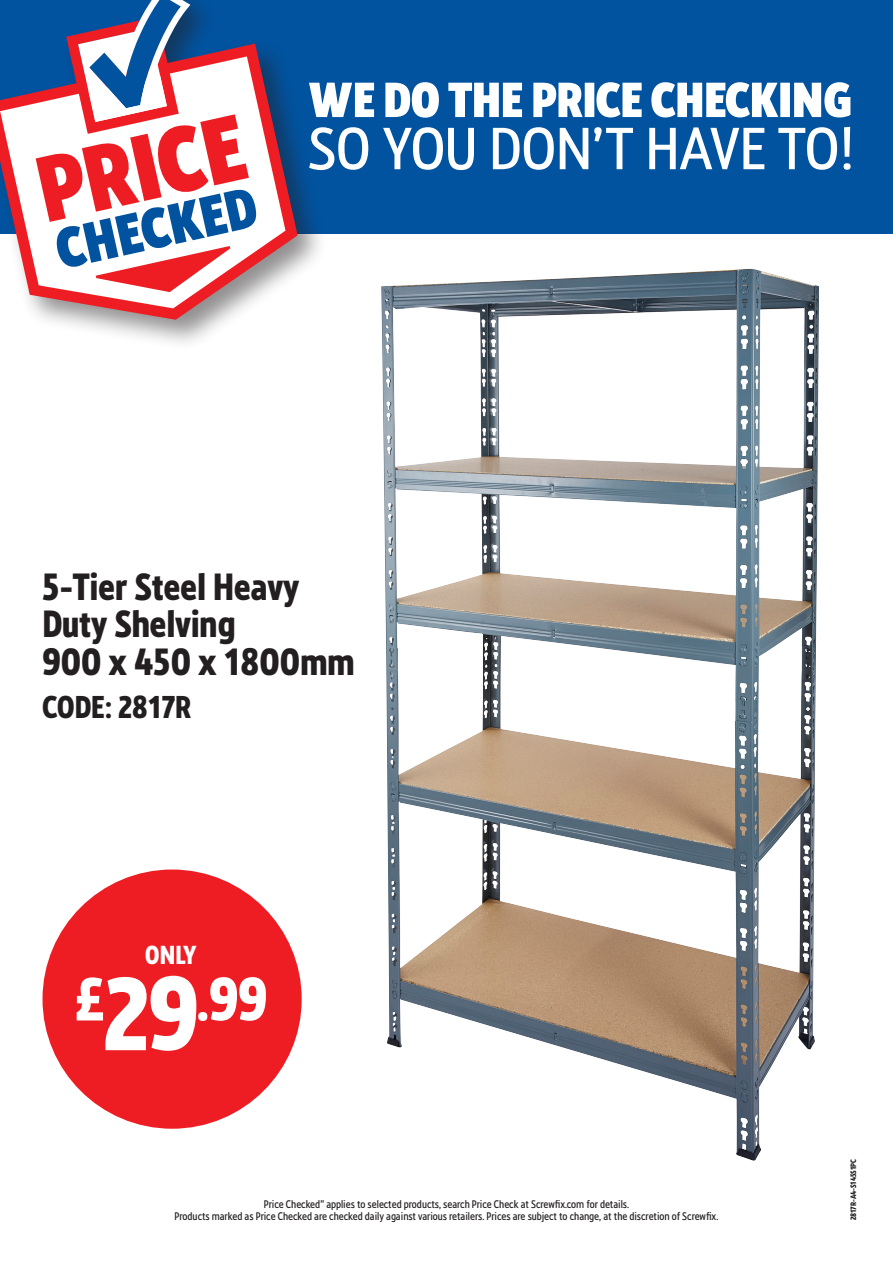
<style>
.page{position:relative;width:893px;height:1263px;background:#fff}
.page>*{position:absolute;margin:0;border:0;box-sizing:border-box;transform-origin:0 0}
.SFX_Selling_Price{font:700 57.75px "Screwfix";color:#fff}
.Item_heading-K{font:700 36px/37.5px "Screwfix";color:#231f20}
.CODE_with_NO_rule{font:700 30px "Screwfix";color:#231f20}
.SFX_Price_Only--A{font:700 24.75px "Screwfix";color:#fff}
.Was_price_info_k-cen{font:10.5px/12px "Screwfix";letter-spacing:-.005em;color:#231f20;text-align:center}
.POS_codeonside-K{font:700 7.5px "Screwfix";color:#231f20}
.s1{font-size:99px}
</style>
<div class="page">
<div style="left:0;top:0;width:893px;height:234px;background:#0153a0"></div>
<div style="left:0;top:0;width:329px;height:351px;background:#231f20;opacity:.5"></div>
<svg style="left:0;top:44px;width:298px;height:276px"></svg>
<svg style="left:36px;top:0;width:222px;height:292px"></svg>
<svg style="left:309px;top:82px;width:541px;height:36px"></svg>
<svg style="left:309px;top:127px;width:542px;height:43px"></svg>
<div style="left:43px;top:869px;width:259px;height:260px;background:#ee1d23;border-radius:50%"></div>
<img style="left:381px;top:269px;width:438px;height:892px">
<p class="Item_heading-K" style="left:43px;top:567px;width:313px">5-Tier Steel Heavy<br>Duty Shelving<br>900 x 450 x 1800mm</p>
<p class="CODE_with_NO_rule" style="left:43px;top:687px;width:150px">CODE: 2817R</p>
<p class="SFX_Price_Only--A" style="left:145px;top:938px;width:53px">ONLY</p>
<p class="SFX_Selling_Price" style="left:75px;top:960px;width:194px">£<span class="s1">29</span>.99</p>
<p class="Was_price_info_k-cen" style="left:175px;top:1198px;width:545px">Price Checked” applies to selected products, search Price Check at Screwfix.com for details.<br>Products marked as Price Checked are checked daily against various retailers. Prices are subject to change, at the discretion of Screwfix.</p>
<p class="POS_codeonside-K" style="left:848px;top:1220px;width:63px;rotate:-90deg">2817R-A4-S145S1PC</p>
</div>
